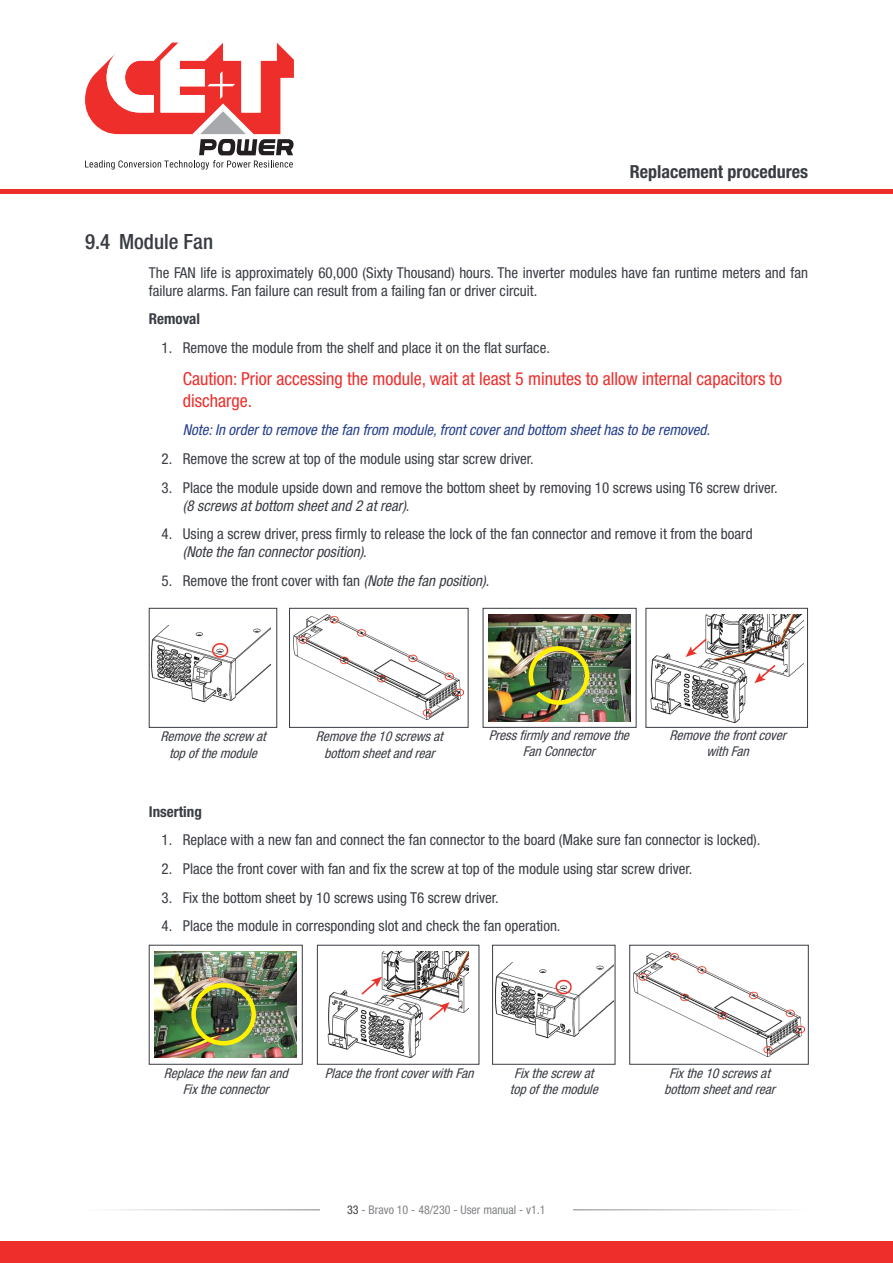
<style>
.page{position:relative;width:893px;height:1263px;background:#fff}
.page>*{position:absolute;margin:0;border:0;box-sizing:border-box;transform-origin:0 0}
.t1{font:500 condensed 21px "Helvetica Neue LT Std";color:#393c43}
.Warning{font:condensed 18px/21.6px "Helvetica Neue LT Std";color:#ee2e2b}
.t2{font:700 condensed 18px "Helvetica Neue LT Std";color:#393c43}
.Body_Text{font:condensed 15px/18px "Helvetica Neue LT Std";color:#393c43}
.Body_Text-2{font:italic condensed 15px "Helvetica Neue LT Std";color:#253f8e}
.Body_Text_Bold{font:700 condensed 15px "Helvetica Neue LT Std";color:#393c43}
.Figure_Caption{font:italic condensed 13.5px/16.2px "Helvetica Neue LT Std";color:#393c43;text-align:center}
.t3{font:condensed 12px "Helvetica Neue LT Std";color:#808285}
.s1{font-style:italic}
.s2{color:#393c43}
</style>
<div class="page">
<img style="left:151px;top:625px;width:120px;height:78px">
<div style="left:149px;top:608px;width:128px;height:120px;border:1px solid #393c43"></div>
<img style="left:294px;top:615px;width:170px;height:104px">
<div style="left:289px;top:608px;width:179px;height:120px;border:1px solid #393c43"></div>
<img style="left:650px;top:615px;width:154px;height:107px">
<div style="left:646px;top:608px;width:162px;height:120px;border:1px solid #393c43"></div>
<img style="left:489px;top:615px;width:141px;height:106px">
<div style="left:483px;top:608px;width:153px;height:120px;border:1px solid #393c43"></div>
<img style="left:526px;top:644px;width:66px;height:63px">
<img style="left:496px;top:963px;width:117px;height:76px">
<div style="left:492px;top:945px;width:123px;height:120px;border:1px solid #393c43"></div>
<img style="left:634px;top:951px;width:170px;height:105px">
<div style="left:629px;top:945px;width:180px;height:120px;border:1px solid #393c43"></div>
<img style="left:328px;top:951px;width:140px;height:107px">
<div style="left:317px;top:945px;width:162px;height:120px;border:1px solid #393c43"></div>
<img style="left:155px;top:951px;width:142px;height:107px">
<div style="left:149px;top:945px;width:154px;height:120px;border:1px solid #393c43"></div>
<div style="left:191px;top:983px;width:65px;height:62px;border:4px solid #fff101;border-radius:50%"></div>
<hr style="left:85px;top:1209px;width:723px;height:1px;background:#393c43">
<div style="left:320px;top:1199px;width:253px;height:21px;background:#fff"></div>
<div style="left:0;top:1242px;width:893px;height:21px;background:#ee2e2b"></div>
<svg style="left:85px;top:43px;width:209px;height:127px"></svg>
<hr style="left:0;top:189px;width:893px;height:4px;background:#ee2e2b">
<p class="t2" style="left:630px;top:161px;width:180px">Replacement procedures</p>
<p class="t1" style="left:85px;top:229px;width:130px">9.4 Module Fan</p>
<p class="Body_Text" style="left:149px;top:263px;width:661px">The FAN life is approximately 60,000 (Sixty Thousand) hours. The inverter modules have fan runtime meters and fan failure alarms. Fan failure can result from a failing fan or driver circuit.</p>
<p class="Body_Text_Bold" style="left:149px;top:310px;width:53px">Removal</p>
<p class="Body_Text" style="left:162px;top:338px;width:390px">1. Remove the module from the shelf and place it on the flat surface.</p>
<p class="Warning" style="left:183px;top:368px;width:601px">Caution: Prior accessing the module, wait at least 5 minutes to allow internal capacitors to discharge.</p>
<p class="Body_Text-2" style="left:183px;top:421px;width:532px">Note:In ordertoremovethefan from module,frontcoverand bottom sheethastoberemoved.</p>
<p class="Body_Text" style="left:162px;top:449px;width:374px">2. Remove the screw at top of the module using star screw driver.</p>
<p class="Body_Text" style="left:183px;top:478px;width:596px;text-indent:-21px">3. Place the module upside down and remove the bottom sheet by removing 10 screws using T6 screw driver. <span class="s1">(8 screwsatbottom sheetand 2 atrear)</span>.</p>
<p class="Body_Text" style="left:183px;top:525px;width:571px;text-indent:-21px">4. Using a screw driver, press firmly to release the lock of the fan connector and remove it from the board <span class="s1">(Notethefan connectorposition)</span>.</p>
<p class="Body_Text" style="left:162px;top:571px;width:329px">5. Remove the front cover with fan <span class="s1">(Notethefan position)</span>.</p>
<p class="Figure_Caption" style="left:160px;top:728px;width:111px">Removethescrew at topofthemodule</p>
<p class="Figure_Caption" style="left:316px;top:728px;width:133px">Removethe10screwsat bottom sheetandrear</p>
<p class="Figure_Caption" style="left:670px;top:727px;width:122px">Removethefrontcover withFan</p>
<p class="Figure_Caption" style="left:489px;top:727px;width:146px">Pressfirmlyandremovethe<br>FanConnector</p>
<p class="Body_Text_Bold" style="left:149px;top:802px;width:55px">Inserting</p>
<p class="Body_Text" style="left:162px;top:831px;width:600px">1. Replace with a new fan and connect the fan connector to the board (Make sure fan connector is locked).</p>
<p class="Body_Text" style="left:162px;top:859px;width:532px">2. Place the front cover with fan and fix the screw at top of the module using star screw driver.</p>
<p class="Body_Text" style="left:162px;top:888px;width:339px">3. Fix the bottom sheet by 10 screws using T6 screw driver.</p>
<p class="Body_Text" style="left:162px;top:917px;width:400px">4. Place the module in corresponding slot and check the fan operation.</p>
<p class="Figure_Caption" style="left:164px;top:1065px;width:129px">Replacethenew fanand</p>
<p class="Figure_Caption" style="left:325px;top:1065px;width:154px">PlacethefrontcoverwithFan</p>
<p class="Figure_Caption" style="left:183px;top:1081px;width:91px">Fixtheconnector</p>
<p class="Figure_Caption" style="left:510px;top:1065px;width:93px">Fixthescrew at topofthemodule</p>
<p class="Figure_Caption" style="left:664px;top:1065px;width:116px">Fixthe10screwsat bottom sheetandrear</p>
<p class="t3" style="left:347px;top:1203px;width:200px"><span class="s2">33</span> - Bravo 10 - 48/230 - User manual - v1.1</p>
</div>
